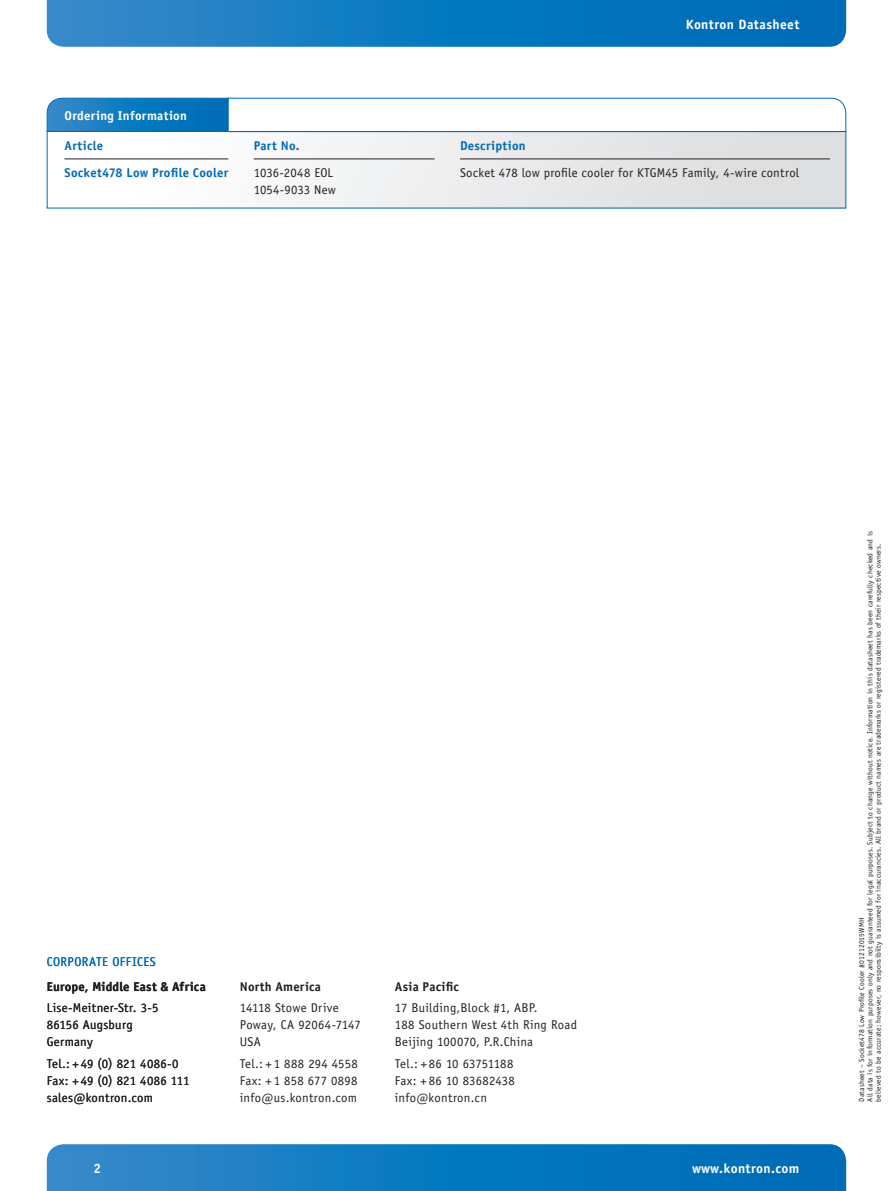
<style>
.page{position:relative;width:893px;height:1191px;background:#fff}
.page>*{position:absolute;margin:0;border:0;box-sizing:border-box;transform-origin:0 0}
.t1{font:700 13.5px "Officina Sans";letter-spacing:.025em;color:#fff}
.t2{font:12.75px/17px "Officina Sans";letter-spacing:.02em;color:#231f20}
.t3{font:700 12.75px "Officina Sans";letter-spacing:.02em;color:#006bb6}
.t4{font:700 12.75px "Officina Sans";letter-spacing:.015em;color:#231f20}
.t5{font:700 12.75px "Officina Sans";letter-spacing:.025em;color:#fff}
.t6{font:12.75px "Officina Sans";letter-spacing:.03em;color:#006bb6}
.t7{font:7.5px/8.2px "Officina Sans";letter-spacing:.02em;color:#231f20}
</style>
<div class="page">
<svg style="left:47px;top:0;width:799px;height:47px;background:#117ac0"></svg>
<svg style="left:47px;top:1144px;width:799px;height:47px;background:#117ac0"></svg>
<div style="left:47px;top:131px;width:799px;height:77px;background:linear-gradient(to right,#fff,#d8d9dc)"></div>
<hr style="left:65px;top:158px;width:163px;height:1px;background:#231f20">
<hr style="left:254px;top:158px;width:180px;height:1px;background:#231f20">
<hr style="left:460px;top:158px;width:370px;height:1px;background:#231f20">
<svg style="left:46px;top:97px;width:801px;height:35px"></svg>
<p class="t5" style="left:65px;top:111px;width:124px">Ordering Information</p>
<p class="t1" style="left:686px;top:19px;width:115px">Kontron Datasheet</p>
<p class="t3" style="left:65px;top:141px;width:40px">Article</p>
<p class="t3" style="left:254px;top:141px;width:47px">Part No.</p>
<p class="t3" style="left:460px;top:141px;width:67px">Description</p>
<p class="t3" style="left:65px;top:168px;width:165px">Socket478 Low Profile Cooler</p>
<p class="t2" style="left:254px;top:165px;width:84px">1036-2048 EOL<br>1054-9033 New</p>
<p class="t2" style="left:460px;top:165px;width:341px">Socket 478 low profile cooler for KTGM45 Family, 4-wire control</p>
<p class="t6" style="left:47px;top:956px;width:111px">CORPORATE OFFICES</p>
<p class="t4" style="left:47px;top:981px;width:161px">Europe, Middle East &amp; Africa</p>
<p class="t2" style="left:47px;top:1000px;width:113px">Lise-Meitner-Str. 3-5<br>86156 Augsburg<br>Germany</p>
<p class="t2" style="left:47px;top:1056px;width:144px">Tel.: + 49 (0) 821 4086-0<br>Fax: + 49 (0) 821 4086 111 sales@kontron.com</p>
<p class="t1" style="left:94px;top:1163px;width:9px">2</p>
<p class="t4" style="left:240px;top:981px;width:83px">North America</p>
<p class="t2" style="left:240px;top:1000px;width:122px">14118 Stowe Drive<br>Poway, CA 92064-7147<br>USA</p>
<p class="t2" style="left:240px;top:1056px;width:120px;text-align:justify">Tel.: + 1 888 294 4558<br>Fax: + 1 858 677 0898 info@us.kontron.com</p>
<p class="t4" style="left:395px;top:981px;width:66px">Asia Pacific</p>
<p class="t2" style="left:395px;top:1000px;width:184px">17 Building,Block #1, ABP.<br>188 Southern West 4th Ring Road<br>Beijing 100070, P.R.China</p>
<p class="t2" style="left:395px;top:1056px;width:122px;text-align:justify">Tel.: + 86 10 63751188<br>Fax: + 86 10 83682438 info@kontron.cn</p>
<p class="t1" style="left:692px;top:1163px;width:109px">www.kontron.com</p>
<p class="t7" style="left:858px;top:1101px;width:572px;rotate:-90deg">Datasheet – Socket478 Low Profile Cooler #01212015WMH<br>All data is for information purposes only and not guaranteed for legal purposes. Subject to change without notice. Information in this datasheet has been carefully checked and is believed to be accurate; however, no responsibilty is assumed for inaccurancies. All brand or product names are trademarks or registered trademarks of their respective owners.</p>
</div>
